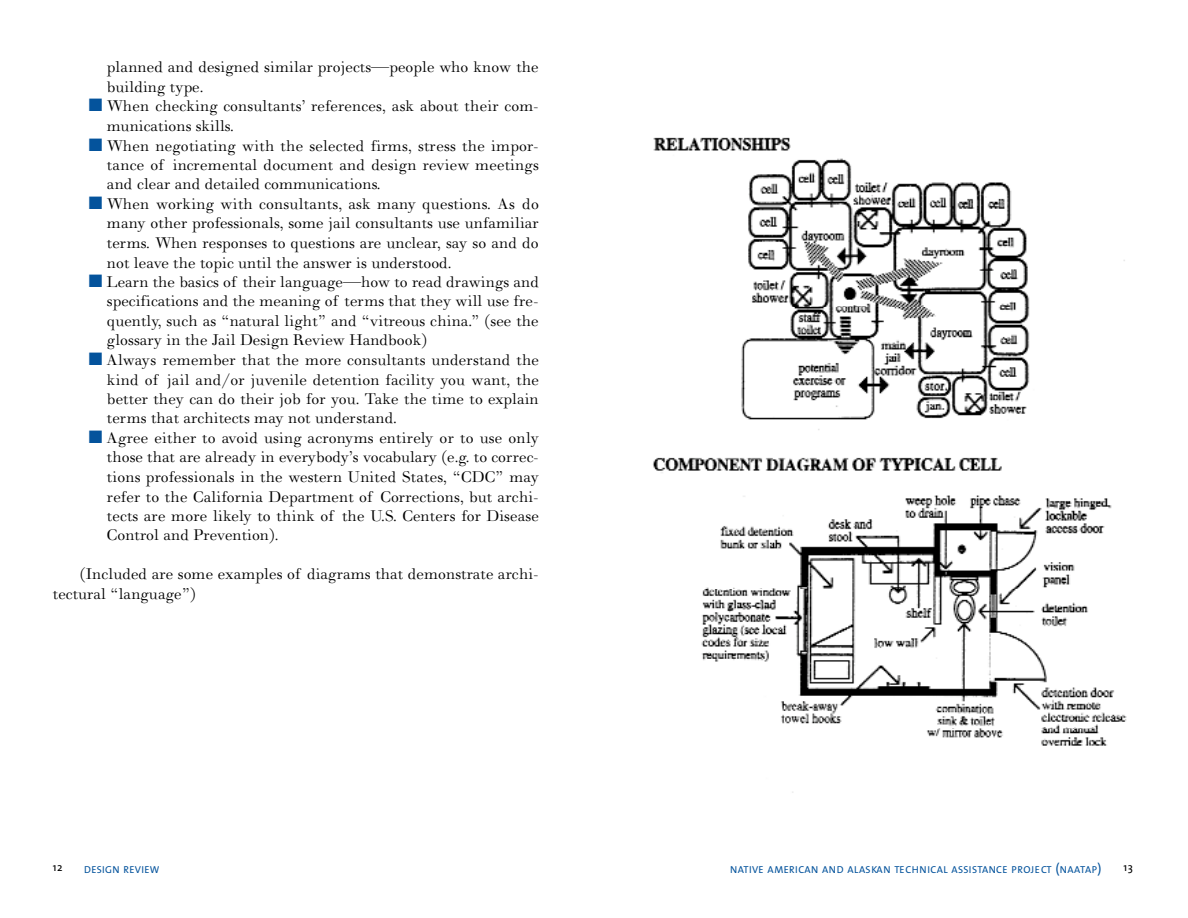
<style>
.page{position:relative;width:1188px;height:918px;background:#fff}
.page>*{position:absolute;margin:0;border:0;box-sizing:border-box;transform-origin:0 0}
.t1{font:18px/19.5px "Walbaum";color:#000;text-align:justify}
.t2{font:11.25px "The Mix";color:#000}
.t3{font:10.05px "The Mix Caps";letter-spacing:.035em;color:#04539c}
.s1{color:#04539c}
.s2{font-size:13.5px}
</style>
<div class="page">
<img style="left:653px;top:137px;width:474px;height:656px">
<p class="t1" style="left:107px;top:56px;width:433px">planned and designed similar projects—people who know the building type.</p>
<p class="t1" style="left:107px;top:95px;width:433px;text-indent:-18px"><span class="s1">■</span> When checking consultants’ references, ask about their com&shy;munications skills.</p>
<p class="t1" style="left:107px;top:135px;width:434px;text-indent:-18px"><span class="s1">■</span> When negotiating with the selected firms, stress the impor&shy;tance of incremental document and design review meetings and clear and detailed communications.</p>
<p class="t1" style="left:107px;top:193px;width:433px;text-indent:-18px"><span class="s1">■</span> When working with consultants, ask many questions. As do many other professionals, some jail consultants use unfamiliar terms. When responses to questions are unclear, say so and do not leave the topic until the answer is understood.</p>
<p class="t1" style="left:107px;top:271px;width:434px;text-indent:-18px"><span class="s1">■</span> Learn the basics of their language—how to read drawings and specifications and the meaning of terms that they will use fre&shy;quently, such as “natural light” and “vitreous china.” (see the glossary in the Jail Design Review Handbook)</p>
<p class="t1" style="left:107px;top:349px;width:434px;text-indent:-18px"><span class="s1">■</span> Always remember that the more consultants understand the kind of jail and/or juvenile detention facility you want, the better they can do their job for you. Take the time to explain terms that architects may not understand.</p>
<p class="t1" style="left:107px;top:427px;width:434px;text-indent:-18px"><span class="s1">■</span> Agree either to avoid using acronyms entirely or to use only those that are already in everybody’s vocabulary (e.g. to correc&shy;tions professionals in the western United States, “CDC” may refer to the California Department of Corrections, but archi&shy;tects are more likely to think of the U.S. Centers for Disease Control and Prevention).</p>
<p class="t1" style="left:53px;top:563px;width:487px;text-indent:27px">(Included are some examples of diagrams that demonstrate archi&shy;tectural “language”)</p>
<p class="t2" style="left:53px;top:863px;width:11px">1 2</p>
<p class="t3" style="left:84px;top:866px;width:77px">D E S IG N REVIEW</p>
<p class="t3" style="left:730px;top:866px;width:373px">N ATIVE AM E RI CA N A ND A LAS KA N TE CHNI CA L AS S I STA N CE P ROJE CT <span class="s2">(</span>N AATA P<span class="s2">)</span></p>
<p class="t2" style="left:1124px;top:863px;width:11px">1 3</p>
</div>
